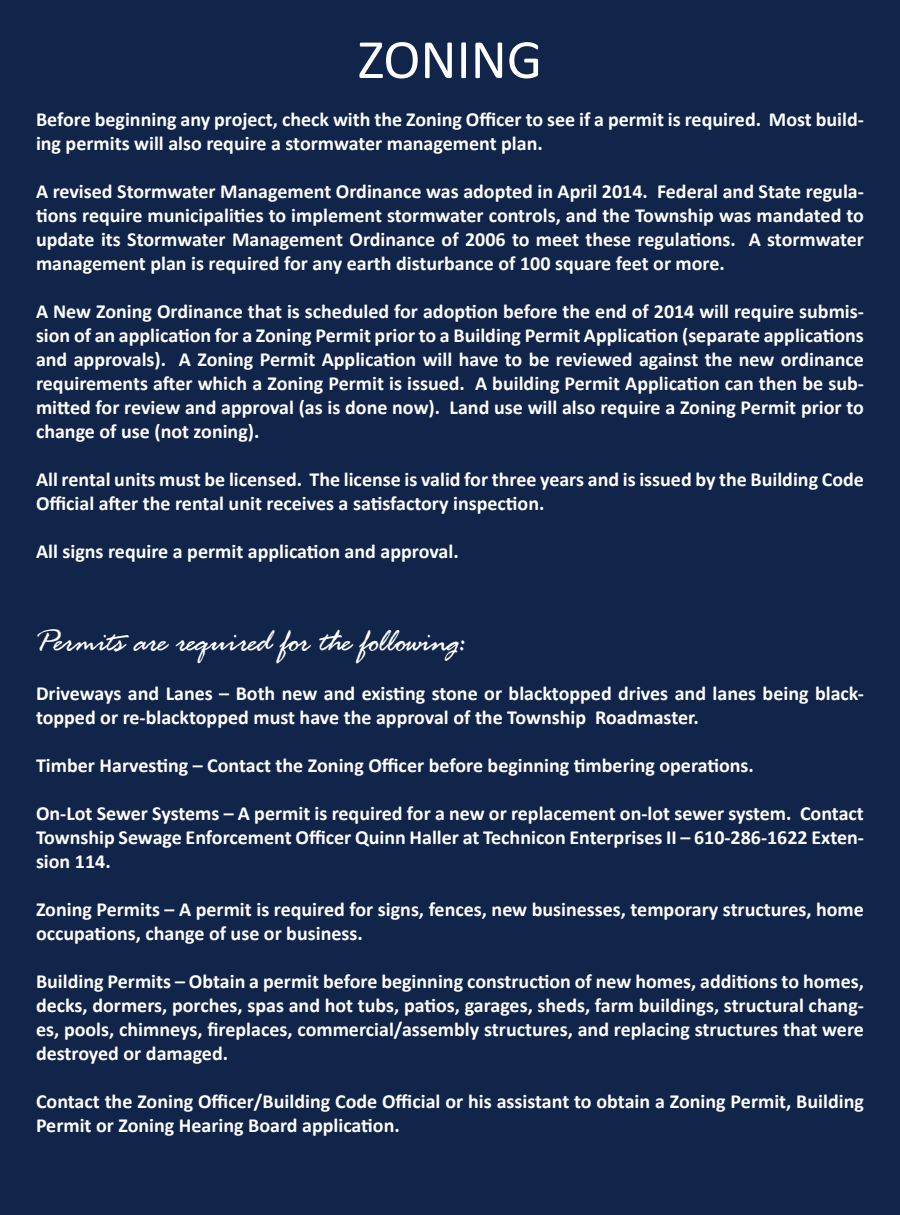
<style>
.page{position:relative;width:900px;height:1215px;background:#11244a}
.page>*{position:absolute;margin:0;border:0;box-sizing:border-box;transform-origin:0 0}
.t1{font:56px "Calibri";color:#fff}
.t2{font:34px "Rage Italic Plain";color:#fff}
.t3{font:700 20px/24px "Calibri";color:#fff}
</style>
<div class="page">
<p class="t1" style="left:358px;top:25px;width:186px">ZONING</p>
<p class="t3" style="left:36px;top:106px;width:829px">Before beginning any project, check with the Zoning Officer to see if a permit is required. Most build&shy;ing permits will also require a stormwater management plan.</p>
<p class="t3" style="left:36px;top:178px;width:829px;text-align:justify">A revised Stormwater Management Ordinance was adopted in April 2014. Federal and State regula&shy;tions require municipalities to implement stormwater controls, and the Township was mandated to update its Stormwater Management Ordinance of 2006 to meet these regulations. A stormwater management plan is required for any earth disturbance of 100 square feet or more.</p>
<p class="t3" style="left:36px;top:298px;width:829px;text-align:justify">A New Zoning Ordinance that is scheduled for adoption before the end of 2014 will require submis&shy;sion of an application for a Zoning Permit prior to a Building Permit Application (separate applications and approvals). A Zoning Permit Application will have to be reviewed against the new ordinance requirements after which a Zoning Permit is issued. A building Permit Application can then be sub&shy;mitted for review and approval (as is done now). Land use will also require a Zoning Permit prior to change of use (not zoning).</p>
<p class="t3" style="left:36px;top:466px;width:829px">All rental units must be licensed. The license is valid for three years and is issued by the Building Code<br>Official after the rental unit receives a satisfactory inspection.</p>
<p class="t3" style="left:36px;top:538px;width:424px">All signs require a permit application and approval.</p>
<p class="t2" style="left:36px;top:626px;width:432px">Permits are required for the following:</p>
<p class="t3" style="left:36px;top:681px;width:829px">Driveways and Lanes – Both new and existing stone or blacktopped drives and lanes being black&shy;topped or re-blacktopped must have the approval of the Township Roadmaster.</p>
<p class="t3" style="left:36px;top:753px;width:719px">Timber Harvesting – Contact the Zoning Officer before beginning timbering operations.</p>
<p class="t3" style="left:36px;top:801px;width:829px;text-align:justify">On-Lot Sewer Systems – A permit is required for a new or replacement on-lot sewer system. Contact Township Sewage Enforcement Officer Quinn Haller at Technicon Enterprises II – 610-286-1622 Exten&shy;sion 114.</p>
<p class="t3" style="left:36px;top:897px;width:829px">Zoning Permits – A permit is required for signs, fences, new businesses, temporary structures, home occupations, change of use or business.</p>
<p class="t3" style="left:36px;top:969px;width:830px;text-align:justify">Building Permits – Obtain a permit before beginning construction of new homes, additions to homes, decks, dormers, porches, spas and hot tubs, patios, garages, sheds, farm buildings, structural chang&shy;es, pools, chimneys, fireplaces, commercial/assembly structures, and replacing structures that were destroyed or damaged.</p>
<p class="t3" style="left:36px;top:1089px;width:829px">Contact the Zoning Officer/Building Code Official or his assistant to obtain a Zoning Permit, Building<br>Permit or Zoning Hearing Board application.</p>
</div>
